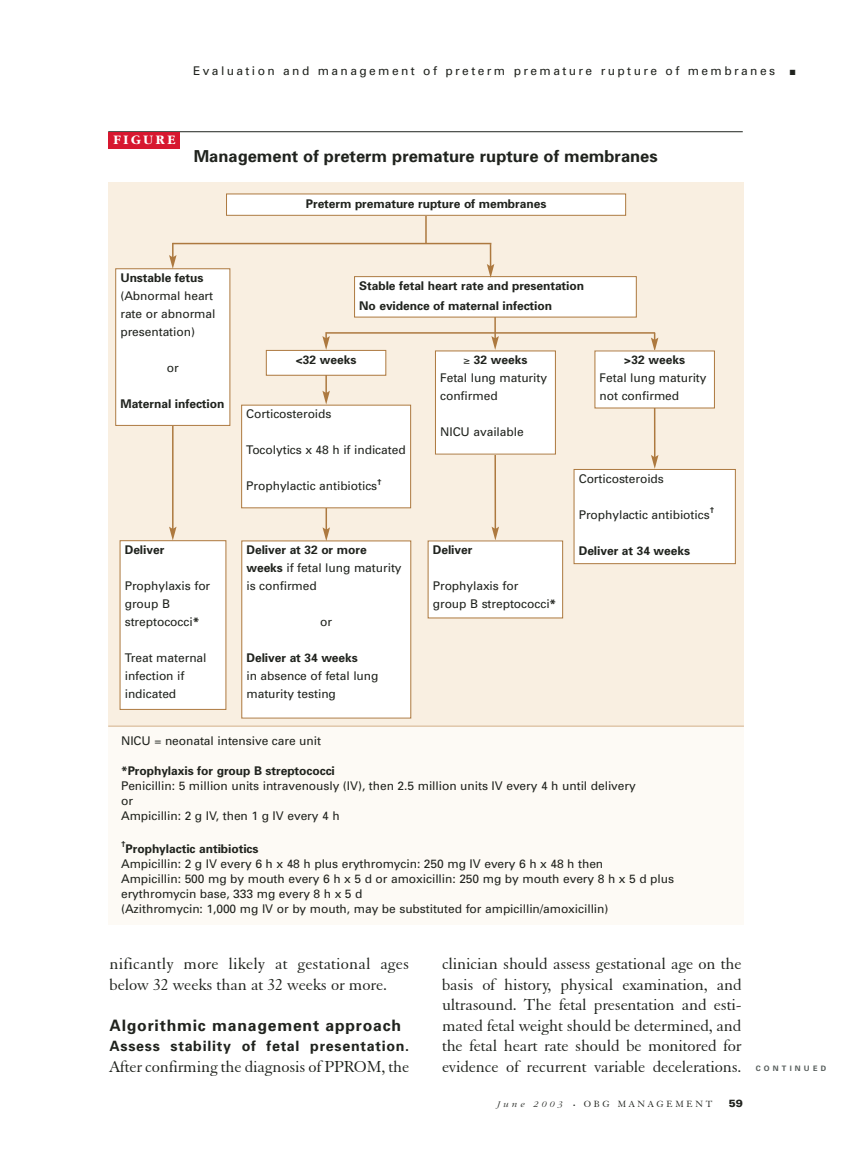
<style>
.page{position:relative;width:851px;height:1161px;background:#fff}
.page>*{position:absolute;margin:0;border:0;box-sizing:border-box;transform-origin:0 0}
.t1{font:17.25px/20.7px "Elegant Garamond BT";letter-spacing:-.01em;color:#20231e}
.t2{font:700 16.5px "Univers";color:#20231e}
.t3{font:700 15.75px "Univers";letter-spacing:.05em;color:#20231e}
.t4{font:700 14.25px "Univers";letter-spacing:.05em;color:#20231e}
.t5{font:700 13.5px "Garamond";letter-spacing:.2em;color:#fff}
.t6{font:12px/18px "Univers";letter-spacing:-.005em;color:#20231e}
.t7{font:700 12px/19.5px "Univers";letter-spacing:-.005em;color:#20231e}
.t8{font:12px "Univers";letter-spacing:.2em;color:#20231e}
.t9{font:900 10.5px "Univers";color:#20231e}
.t10{font:9.75px "Elegant Garamond BT";letter-spacing:.275em;color:#20231e}
.t11{font:700 8.25px "Univers";color:#20231e}
.t12{font:700 7.5px "Univers";letter-spacing:.425em;color:#575e5c}
.s1{font-family:"Franklin Gothic";font-weight:800;font-size:15px}
.s2{font-weight:700}
.s3{font-family:"Garamond";font-weight:300;font-style:italic;font-size:9px}
.s4{font-family:"Janson Text";font-size:4.5px}
</style>
<div class="page">
<div style="left:108px;top:185px;width:636px;height:740px;background:#fdfaf5"></div>
<hr style="left:108px;top:131px;width:634px;height:1px;background:#20231e">
<div style="left:108px;top:183px;width:636px;height:544px;background:#f9efe1"></div>
<hr style="left:172px;top:243px;width:319px;height:1px;background:#ad793f">
<hr style="left:326px;top:332px;width:329px;height:2px;background:#ad793f">
<hr style="left:172px;top:317px;width:1px;height:212px;background:#ad793f">
<svg style="left:169px;top:527px;width:7px;height:14px"></svg>
<div style="left:116px;top:269px;width:114px;height:156px;background:#fff"></div>
<div style="left:115px;top:269px;width:115px;height:157px;border:1px solid #ad793f"></div>
<div style="left:120px;top:541px;width:106px;height:168px;background:#fff"></div>
<hr style="left:325px;top:491px;width:2px;height:39px;background:#ad793f">
<svg style="left:322px;top:527px;width:8px;height:14px"></svg>
<svg style="left:322px;top:332px;width:8px;height:18px"></svg>
<hr style="left:425px;top:213px;width:1px;height:31px;background:#ad793f">
<div style="left:242px;top:405px;width:168px;height:103px;background:#fff"></div>
<div style="left:241px;top:405px;width:170px;height:103px;border:1px solid #ad793f"></div>
<div style="left:242px;top:541px;width:169px;height:177px;background:#fff"></div>
<div style="left:241px;top:541px;width:170px;height:177px;border:1px solid #ad793f"></div>
<div style="left:226px;top:194px;width:399px;height:21px;background:#fff"></div>
<div style="left:226px;top:194px;width:399px;height:22px;border:1px solid #ad793f"></div>
<hr style="left:494px;top:296px;width:2px;height:43px;background:#ad793f">
<svg style="left:491px;top:336px;width:8px;height:14px"></svg>
<svg style="left:491px;top:454px;width:8px;height:272px"></svg>
<svg style="left:651px;top:333px;width:7px;height:18px"></svg>
<svg style="left:651px;top:408px;width:7px;height:318px"></svg>
<div style="left:435px;top:351px;width:120px;height:103px;background:#fff"></div>
<div style="left:354px;top:277px;width:282px;height:40px;background:#fff"></div>
<div style="left:354px;top:276px;width:282px;height:41px;border:1px solid #ad793f"></div>
<div style="left:428px;top:541px;width:134px;height:77px;background:#fff"></div>
<div style="left:574px;top:469px;width:161px;height:95px;background:#fff"></div>
<div style="left:574px;top:469px;width:161px;height:95px;border:1px solid #ad793f"></div>
<div style="left:595px;top:351px;width:119px;height:57px;background:#fff"></div>
<hr style="left:108px;top:726px;width:636px;height:1px;background:#d4b390">
<div style="left:108px;top:132px;width:72px;height:16px;background:#d7172f"></div>
<svg style="left:169px;top:244px;width:7px;height:25px"></svg>
<hr style="left:489px;top:244px;width:2px;height:23px;background:#ad793f">
<svg style="left:487px;top:264px;width:7px;height:14px"></svg>
<hr style="left:325px;top:369px;width:2px;height:24px;background:#ad793f">
<svg style="left:322px;top:391px;width:8px;height:14px"></svg>
<div style="left:266px;top:350px;width:120px;height:25px;background:#fff"></div>
<div style="left:266px;top:350px;width:120px;height:25px;border:1px solid #ad793f"></div>
<p class="t8" style="left:193px;top:66px;width:603px">Evaluation and management of preterm premature rupture of membranes ■</p>
<p class="t5" style="left:113px;top:135px;width:82px">FIGURE <span class="s1">2</span></p>
<h2 class="t2" style="left:194px;top:150px;width:465px">Management of preterm premature rupture of membranes</h2>
<p class="t7" style="left:306px;top:195px;width:242px">Preterm premature rupture of membranes</p>
<p class="t7" style="left:120px;top:269px;width:84px">Unstable fetus</p>
<p class="t6" style="left:120px;top:288px;width:97px">(Abnormal heart rate or abnormal presentation)</p>
<p class="t6" style="left:167px;top:360px;width:13px">or</p>
<p class="t7" style="left:120px;top:395px;width:105px">Maternal infection</p>
<p class="t7" style="left:125px;top:541px;width:41px">Deliver</p>
<p class="t6" style="left:125px;top:578px;width:87px">Prophylaxis for group B streptococci<span class="s2">*</span></p>
<p class="t6" style="left:125px;top:650px;width:83px">Treat maternal infection if indicated</p>
<p class="t7" style="left:359px;top:277px;width:226px">Stable fetal heart rate and presentation<br>No evidence of maternal infection</p>
<p class="t7" style="left:296px;top:351px;width:62px">&lt;32 weeks</p>
<p class="t6" style="left:246px;top:406px;width:87px">Corticosteroids</p>
<p class="t6" style="left:246px;top:442px;width:161px">Tocolytics x 48 h if indicated</p>
<p class="t6" style="left:246px;top:478px;width:132px">Prophylactic antibiotics</p>
<p class="t11" style="left:377px;top:479px;width:6px">†</p>
<p class="t6" style="left:246px;top:542px;width:157px"><span class="s2">Deliver at 32 or more weeks</span> if fetal lung maturity is confirmed</p>
<p class="t6" style="left:320px;top:614px;width:13px">or</p>
<p class="t7" style="left:246px;top:649px;width:113px">Deliver at 34 weeks</p>
<p class="t6" style="left:246px;top:668px;width:133px">in absence of fetal lung maturity testing</p>
<p class="t6" style="left:440px;top:352px;width:108px;text-indent:23px">≥ <span class="s2">32 weeks<br></span>Fetal lung maturity confirmed</p>
<p class="t6" style="left:440px;top:424px;width:85px">NICU available</p>
<p class="t7" style="left:433px;top:541px;width:41px">Deliver</p>
<p class="t6" style="left:433px;top:578px;width:125px">Prophylaxis for<br>group B streptococci<span class="s2">*</span></p>
<p class="t7" style="left:624px;top:351px;width:62px">&gt;32 weeks</p>
<p class="t6" style="left:599px;top:370px;width:108px">Fetal lung maturity not confirmed</p>
<p class="t6" style="left:578px;top:471px;width:87px">Corticosteroids</p>
<p class="t6" style="left:578px;top:507px;width:132px">Prophylactic antibiotics</p>
<p class="t11" style="left:709px;top:507px;width:6px">†</p>
<p class="t7" style="left:578px;top:542px;width:113px">Deliver at 34 weeks</p>
<p class="t6" style="left:121px;top:733px;width:201px">NICU = neonatal intensive care unit</p>
<p class="t7" style="left:121px;top:762px;width:215px">*Prophylaxis for group B streptococci</p>
<p class="t6" style="left:121px;top:779px;width:516px;line-height:15px">Penicillin: 5 million units intravenously (IV), then 2.5 million units IV every 4 h until delivery or<br>Ampicillin: 2 g IV, then 1 g IV every 4 h</p>
<p class="t11" style="left:121px;top:841px;width:6px">†</p>
<p class="t7" style="left:125px;top:840px;width:134px">Prophylactic antibiotics</p>
<p class="t6" style="left:121px;top:857px;width:554px;line-height:15px">Ampicillin: 2 g IV every 6 h x 48 h plus erythromycin: 250 mg IV every 6 h x 48 h then<br>Ampicillin: 500 mg by mouth every 6 h x 5 d or amoxicillin: 250 mg by mouth every 8 h x 5 d plus erythromycin base, 333 mg every 8 h x 5 d<br>(Azithromycin: 1,000 mg IV or by mouth, may be substituted for ampicillin/amoxicillin)</p>
<h1 class="t1" style="left:110px;top:955px;width:301px">nificantly more likely at gestational ages below 32 weeks than at 32 weeks or more.</h1>
<h3 class="t3" style="left:110px;top:1019px;width:293px">Algorithmic management approach</h3>
<p class="t4" style="left:110px;top:1041px;width:301px">Assess stability of fetal presentation.</p>
<h1 class="t1" style="left:110px;top:1058px;width:301px">After confirming the diagnosis of PPROM, the</h1>
<p class="t1" style="left:442px;top:955px;width:301px;text-align:justify">clinician should assess gestational age on the basis of history, physical examination, and ultrasound. The fetal presentation and esti&shy;mated fetal weight should be determined, and the fetal heart rate should be monitored for evidence of recurrent variable decelerations.</p>
<p class="t10" style="left:497px;top:1101px;width:217px"><span class="s3">June 2003</span> <span class="s4">•</span> OBG MANAGEMENT</p>
<p class="t9" style="left:728px;top:1100px;width:16px">59</p>
<p class="t12" style="left:755px;top:1066px;width:72px">CONTINUED</p>
</div>
